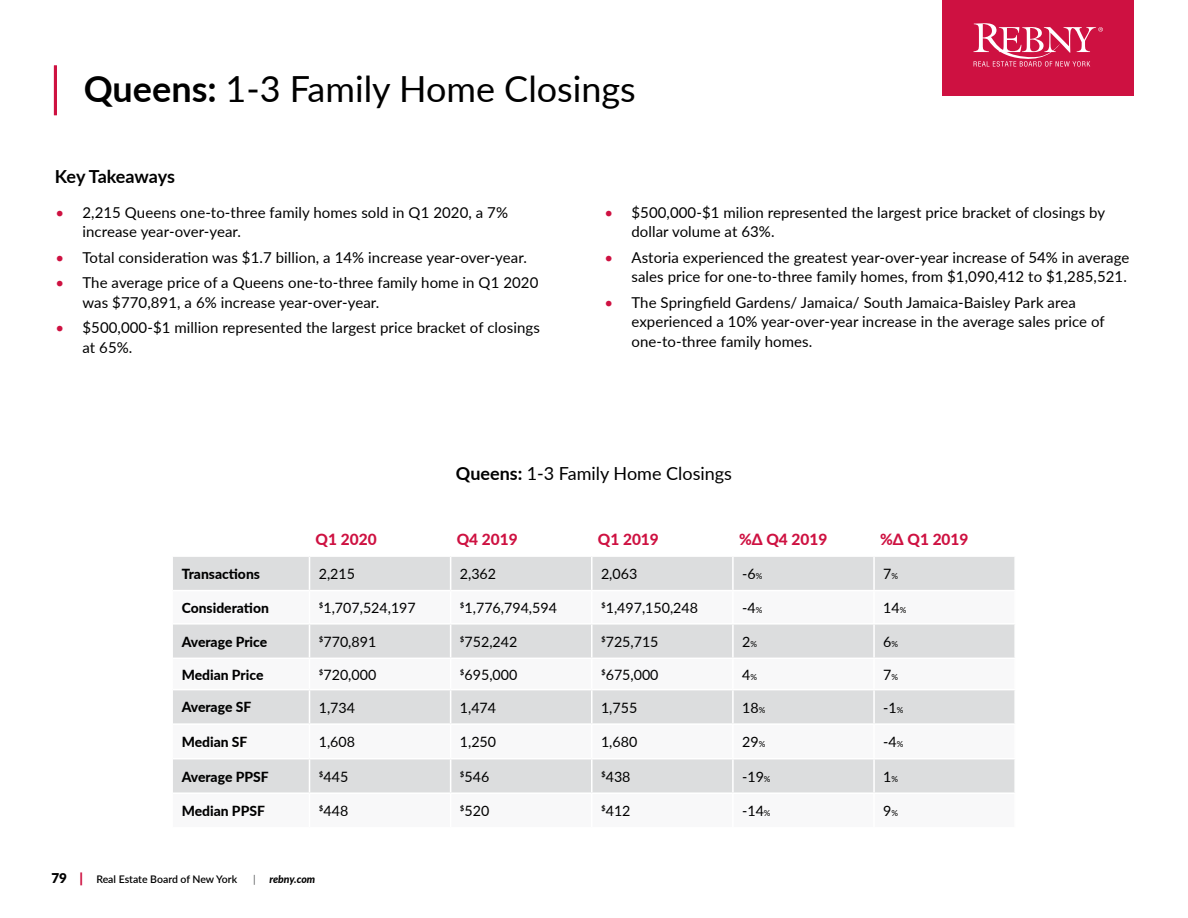
<style>
.page{position:relative;width:1188px;height:918px;background:#fff}
.page>*{position:absolute;margin:0;border:0;box-sizing:border-box;transform-origin:0 0}
.t1{font:36px "Lato";color:#000}
.t2{font:18px "Lato";color:#000}
.t3{font:700 18px "Lato";letter-spacing:-.01em;color:#000}
.t4{font:800 15.45px "Lato";color:#ce1141}
.t5{font:15px/19.5px "Lato";letter-spacing:.005em;color:#000}
.t6{font:14.25px "Lato";color:#000}
.t7{font:800 13.95px "Lato";color:#000}
.t8{font:600 10.5px "Lato";letter-spacing:-.005em;color:#000}
.t9{font:italic 800 10.5px "Lato";letter-spacing:-.005em;color:#000}
.t10{font:10.5px "Lato";color:#58595b}
.s1{font-weight:700}
.s2{color:#ce1141}
.s3{font-size:8.25px}
.s4{font-weight:900;font-size:13.5px}
.s5{font-weight:900;font-size:13.5px;color:#ce1141}
</style>
<div class="page">
<div style="left:942px;top:0;width:191px;height:96px;background:#ce1141"></div>
<svg style="left:973px;top:23px;width:130px;height:44px"></svg>
<hr style="left:54px;top:66px;width:3px;height:49px;background:#ce1141">
<div style="left:173px;top:557px;width:841px;height:101px;background:#dcddde"></div>
<svg style="left:173px;top:591px;width:841px;height:32px"></svg>
<svg style="left:173px;top:690px;width:841px;height:102px;fill:#dcddde"></svg>
<hr style="left:309px;top:557px;width:1px;height:33px;background:#fff">
<hr style="left:450px;top:557px;width:1px;height:33px;background:#fff">
<hr style="left:591px;top:557px;width:2px;height:33px;background:#fff">
<hr style="left:732px;top:557px;width:2px;height:33px;background:#fff">
<hr style="left:873px;top:557px;width:2px;height:33px;background:#fff">
<hr style="left:173px;top:590px;width:137px;height:1px;background:#fff">
<hr style="left:310px;top:590px;width:141px;height:1px;background:#fff">
<hr style="left:309px;top:591px;width:1px;height:32px;background:#fff">
<hr style="left:451px;top:590px;width:141px;height:1px;background:#fff">
<hr style="left:450px;top:591px;width:1px;height:32px;background:#fff">
<hr style="left:592px;top:590px;width:141px;height:1px;background:#fff">
<hr style="left:591px;top:591px;width:2px;height:32px;background:#fff">
<hr style="left:733px;top:590px;width:141px;height:1px;background:#fff">
<hr style="left:732px;top:591px;width:2px;height:32px;background:#fff">
<hr style="left:874px;top:590px;width:142px;height:1px;background:#fff">
<hr style="left:873px;top:591px;width:2px;height:32px;background:#fff">
<hr style="left:173px;top:623px;width:137px;height:2px;background:#fff">
<hr style="left:310px;top:623px;width:141px;height:2px;background:#fff">
<hr style="left:309px;top:625px;width:1px;height:33px;background:#fff">
<hr style="left:451px;top:623px;width:141px;height:2px;background:#fff">
<hr style="left:450px;top:625px;width:1px;height:33px;background:#fff">
<hr style="left:592px;top:623px;width:141px;height:2px;background:#fff">
<hr style="left:591px;top:625px;width:2px;height:33px;background:#fff">
<hr style="left:733px;top:623px;width:141px;height:2px;background:#fff">
<hr style="left:732px;top:625px;width:2px;height:33px;background:#fff">
<hr style="left:874px;top:623px;width:142px;height:2px;background:#fff">
<hr style="left:873px;top:625px;width:2px;height:33px;background:#fff">
<hr style="left:309px;top:690px;width:1px;height:33px;background:#fff">
<hr style="left:450px;top:690px;width:1px;height:33px;background:#fff">
<hr style="left:591px;top:690px;width:2px;height:33px;background:#fff">
<hr style="left:732px;top:690px;width:2px;height:33px;background:#fff">
<hr style="left:873px;top:690px;width:2px;height:33px;background:#fff">
<hr style="left:173px;top:723px;width:137px;height:2px;background:#fff">
<hr style="left:310px;top:723px;width:141px;height:2px;background:#fff">
<hr style="left:309px;top:725px;width:1px;height:33px;background:#fff">
<hr style="left:451px;top:723px;width:141px;height:2px;background:#fff">
<hr style="left:450px;top:725px;width:1px;height:33px;background:#fff">
<hr style="left:592px;top:723px;width:141px;height:2px;background:#fff">
<hr style="left:591px;top:725px;width:2px;height:33px;background:#fff">
<hr style="left:733px;top:723px;width:141px;height:2px;background:#fff">
<hr style="left:732px;top:725px;width:2px;height:33px;background:#fff">
<hr style="left:874px;top:723px;width:142px;height:2px;background:#fff">
<hr style="left:873px;top:725px;width:2px;height:33px;background:#fff">
<hr style="left:173px;top:758px;width:137px;height:1px;background:#fff">
<hr style="left:310px;top:758px;width:141px;height:1px;background:#fff">
<hr style="left:309px;top:759px;width:1px;height:33px;background:#fff">
<hr style="left:451px;top:758px;width:141px;height:1px;background:#fff">
<hr style="left:450px;top:759px;width:1px;height:33px;background:#fff">
<hr style="left:592px;top:758px;width:141px;height:1px;background:#fff">
<hr style="left:591px;top:759px;width:2px;height:33px;background:#fff">
<hr style="left:733px;top:758px;width:141px;height:1px;background:#fff">
<hr style="left:732px;top:759px;width:2px;height:33px;background:#fff">
<hr style="left:874px;top:758px;width:142px;height:1px;background:#fff">
<hr style="left:873px;top:759px;width:2px;height:33px;background:#fff">
<h1 class="t1" style="left:84px;top:63px;width:554px"><span class="s1">Queens:</span> 1-3 Family Home Closings</h1>
<p class="t3" style="left:55px;top:163px;width:122px">Key Takeaways</p>
<p class="t5" style="left:82px;top:202px;width:427px;text-indent:-27px"><span class="s2">•</span> 2,215 Queens one-to-three family homes sold in Q1 2020, a 7% increase year-over-year.</p>
<p class="t5" style="left:56px;top:247px;width:473px"><span class="s2">•</span> Total consideration was $1.7 billion, a 14% increase year-over-year.</p>
<p class="t5" style="left:82px;top:272px;width:457px;text-indent:-27px"><span class="s2">•</span> The average price of a Queens one-to-three family home in Q1 2020 was $770,891, a 6% increase year-over-year.</p>
<p class="t5" style="left:82px;top:317px;width:459px;text-indent:-27px"><span class="s2">•</span> $500,000-$1 million represented the largest price bracket of closings at 65%.</p>
<p class="t5" style="left:631px;top:202px;width:475px;text-indent:-27px"><span class="s2">•</span> $500,000-$1 milion represented the largest price bracket of closings by dollar volume at 63%.</p>
<p class="t5" style="left:604px;top:247px;width:527px;text-align:right"><span class="s2">•</span> Astoria experienced the greatest year-over-year increase of 54% in average sales price for one-to-three family homes, from $1,090,412 to $1,285,521.</p>
<p class="t5" style="left:631px;top:292px;width:475px;text-indent:-27px"><span class="s2">•</span> The Springfield Gardens/ Jamaica/ South Jamaica-Baisley Park area experienced a 10% year-over-year increase in the average sales price of one-to-three family homes.</p>
<p class="t2" style="left:456px;top:461px;width:278px"><span class="s1">Queens:</span> 1-3 Family Home Closings</p>
<p class="t4" style="left:316px;top:528px;width:62px">Q1 2020</p>
<p class="t4" style="left:457px;top:528px;width:62px">Q4 2019</p>
<p class="t4" style="left:598px;top:528px;width:62px">Q1 2019</p>
<p class="t4" style="left:739px;top:528px;width:90px">%∆ Q4 2019</p>
<p class="t4" style="left:880px;top:528px;width:90px">%∆ Q1 2019</p>
<p class="t7" style="left:182px;top:564px;width:80px">Transactions</p>
<p class="t6" style="left:319px;top:564px;width:38px">2,215</p>
<p class="t6" style="left:460px;top:564px;width:38px">2,362</p>
<p class="t6" style="left:601px;top:564px;width:38px">2,063</p>
<p class="t6" style="left:742px;top:564px;width:22px">-6<span class="s3">%</span></p>
<p class="t6" style="left:883px;top:564px;width:16px">7<span class="s3">%</span></p>
<p class="t7" style="left:182px;top:597px;width:89px">Consideration</p>
<p class="t6" style="left:319px;top:598px;width:99px">$1,707,524,197</p>
<p class="t6" style="left:460px;top:598px;width:99px">$1,776,794,594</p>
<p class="t6" style="left:601px;top:598px;width:99px">$1,497,150,248</p>
<p class="t6" style="left:742px;top:598px;width:22px">-4<span class="s3">%</span></p>
<p class="t6" style="left:883px;top:598px;width:25px">14<span class="s3">%</span></p>
<p class="t7" style="left:182px;top:631px;width:87px">Average Price</p>
<p class="t6" style="left:319px;top:631px;width:59px">$770,891</p>
<p class="t6" style="left:460px;top:631px;width:59px">$752,242</p>
<p class="t6" style="left:601px;top:631px;width:59px">$725,715</p>
<p class="t6" style="left:742px;top:631px;width:16px">2<span class="s3">%</span></p>
<p class="t6" style="left:883px;top:631px;width:16px">6<span class="s3">%</span></p>
<p class="t7" style="left:182px;top:664px;width:83px">Median Price</p>
<p class="t6" style="left:319px;top:664px;width:59px">$720,000</p>
<p class="t6" style="left:460px;top:664px;width:59px">$695,000</p>
<p class="t6" style="left:601px;top:664px;width:59px">$675,000</p>
<p class="t6" style="left:742px;top:664px;width:16px">4<span class="s3">%</span></p>
<p class="t6" style="left:883px;top:664px;width:16px">7<span class="s3">%</span></p>
<p class="t7" style="left:182px;top:697px;width:71px">Average SF</p>
<p class="t6" style="left:319px;top:697px;width:38px">1,734</p>
<p class="t6" style="left:460px;top:697px;width:38px">1,474</p>
<p class="t6" style="left:601px;top:697px;width:38px">1,755</p>
<p class="t6" style="left:742px;top:697px;width:25px">18<span class="s3">%</span></p>
<p class="t6" style="left:883px;top:697px;width:22px">-1<span class="s3">%</span></p>
<p class="t7" style="left:182px;top:732px;width:67px">Median SF</p>
<p class="t6" style="left:319px;top:732px;width:38px">1,608</p>
<p class="t6" style="left:460px;top:732px;width:38px">1,250</p>
<p class="t6" style="left:601px;top:732px;width:38px">1,680</p>
<p class="t6" style="left:742px;top:732px;width:25px">29<span class="s3">%</span></p>
<p class="t6" style="left:883px;top:732px;width:22px">-4<span class="s3">%</span></p>
<p class="t7" style="left:182px;top:766px;width:89px">Average PPSF</p>
<p class="t6" style="left:319px;top:766px;width:31px">$445</p>
<p class="t6" style="left:460px;top:766px;width:31px">$546</p>
<p class="t6" style="left:601px;top:766px;width:31px">$438</p>
<p class="t6" style="left:742px;top:766px;width:30px">-19<span class="s3">%</span></p>
<p class="t6" style="left:883px;top:766px;width:16px">1<span class="s3">%</span></p>
<p class="t7" style="left:182px;top:801px;width:85px">Median PPSF</p>
<p class="t6" style="left:319px;top:801px;width:31px">$448</p>
<p class="t6" style="left:460px;top:801px;width:31px">$520</p>
<p class="t6" style="left:601px;top:801px;width:31px">$412</p>
<p class="t6" style="left:742px;top:801px;width:30px">-14<span class="s3">%</span></p>
<p class="t6" style="left:883px;top:801px;width:16px">9<span class="s3">%</span></p>
<p class="t8" style="left:51px;top:871px;width:187px"><span class="s4">79</span> <span class="s5">|</span> Real Estate Board of New York</p>
<p class="t10" style="left:253px;top:872px;width:4px">|</p>
<p class="t9" style="left:269px;top:871px;width:47px">rebny.com</p>
</div>
